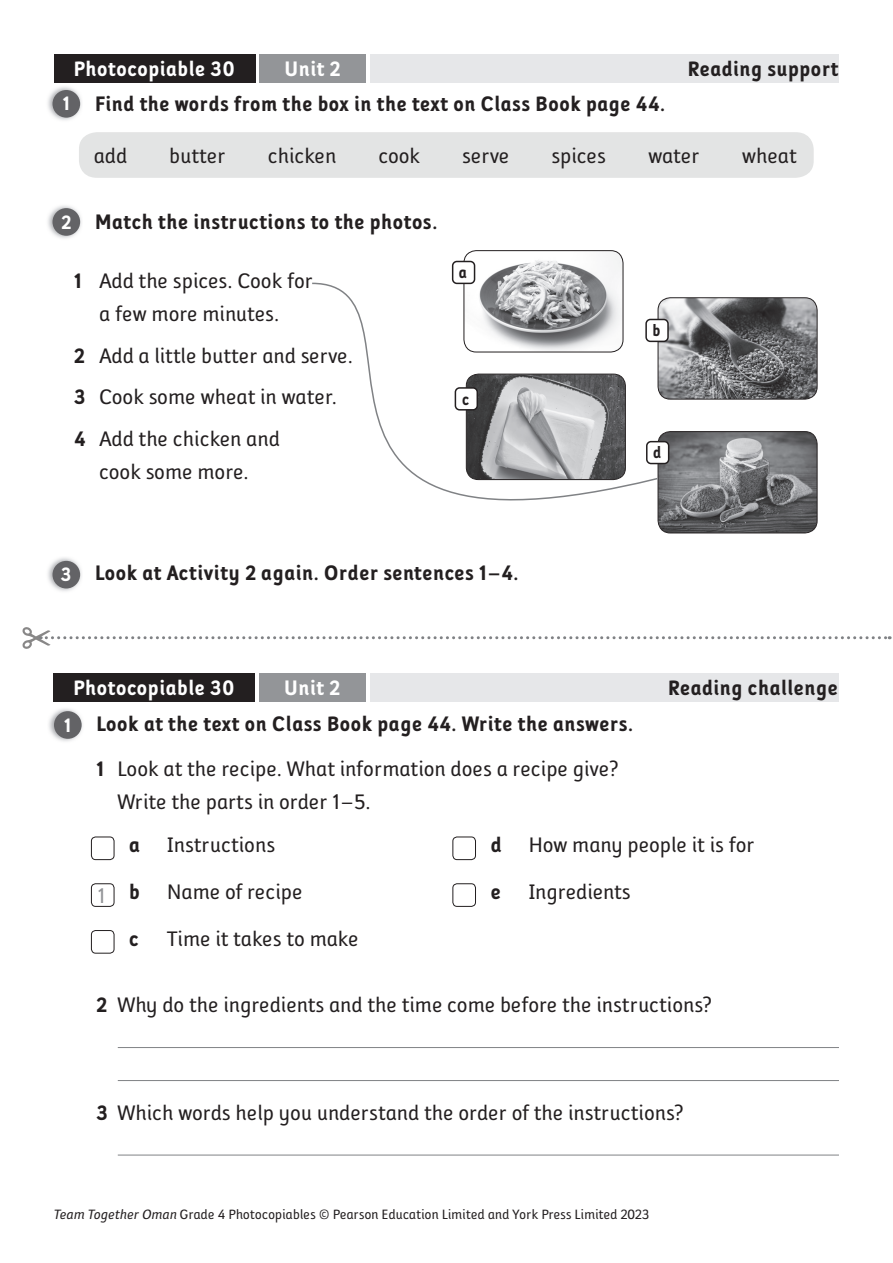
<style>
.page{position:relative;width:893px;height:1263px;background:#fff}
.page>*{position:absolute;margin:0;border:0;box-sizing:border-box;transform-origin:0 0}
.t1{font:21px/41.5px "Folder Rg";color:#231f20}
.t2{font:700 21px/45.8px "Folder Rg";color:#231f20}
.t3{font:700 21px "Folder Rg";color:#fff}
.t4{font:21px "Folder Rg";color:#939598}
.t5{font:700 16.5px "Folder Rg";color:#231f20;scale:.95 1}
.t6{font:13.5px "Folder Rg";color:#231f20}
.s1{font-size:19.5px;color:#fff}
.s2{font-weight:700}
.s3{font-weight:400}
.s4{font-style:italic}
</style>
<div class="page">
<div style="left:54px;top:54px;width:201px;height:28px;background:#231f20"></div>
<div style="left:370px;top:54px;width:469px;height:28px;background:#e6e7e9"></div>
<div style="left:260px;top:54px;width:106px;height:28px;background:#939598"></div>
<div style="left:54px;top:674px;width:201px;height:28px;background:#231f20"></div>
<div style="left:370px;top:674px;width:468px;height:28px;background:#e6e7e9"></div>
<div style="left:259px;top:674px;width:106px;height:28px;background:#939598"></div>
<img style="left:48px;top:86px;width:34px;height:34px">
<div style="left:53px;top:90px;width:27px;height:28px;background:#636366;border-radius:50%"></div>
<div style="left:79px;top:132px;width:735px;height:46px;background:#e3e4e4;border-radius:18px"></div>
<img style="left:48px;top:205px;width:34px;height:34px">
<div style="left:53px;top:208px;width:27px;height:28px;background:#636366;border-radius:50%"></div>
<img style="left:464px;top:251px;width:159px;height:101px;border-radius:12px">
<div style="left:464px;top:250px;width:159px;height:102px;border:1px solid #231f20;border-radius:12px"></div>
<img style="left:658px;top:298px;width:159px;height:101px;border-radius:12px">
<div style="left:658px;top:297px;width:159px;height:102px;border:1px solid #231f20;border-radius:12px"></div>
<img style="left:658px;top:432px;width:159px;height:101px;border-radius:12px">
<div style="left:658px;top:431px;width:159px;height:102px;border:1px solid #231f20;border-radius:12px"></div>
<svg style="left:312px;top:282px;width:347px;height:244px"></svg>
<div style="left:453px;top:261px;width:22px;height:22px;background:#fff;border-radius:4px"></div>
<div style="left:452px;top:261px;width:23px;height:23px;border:2px solid #231f20;border-radius:4px"></div>
<div style="left:646px;top:319px;width:22px;height:22px;background:#fff;border-radius:4px"></div>
<div style="left:645px;top:319px;width:24px;height:23px;border:2px solid #231f20;border-radius:4px"></div>
<div style="left:455px;top:388px;width:22px;height:22px;background:#fff;border-radius:4px"></div>
<div style="left:455px;top:387px;width:23px;height:24px;border:2px solid #231f20;border-radius:4px"></div>
<div style="left:647px;top:442px;width:22px;height:21px;background:#fff;border-radius:4px"></div>
<div style="left:646px;top:441px;width:23px;height:23px;border:2px solid #231f20;border-radius:4px"></div>
<img style="left:48px;top:557px;width:34px;height:34px">
<div style="left:53px;top:561px;width:27px;height:27px;background:#636366;border-radius:50%"></div>
<hr style="left:118px;top:1047px;width:721px;height:1px;background:#808285">
<hr style="left:118px;top:1080px;width:721px;height:1px;background:#808285">
<hr style="left:118px;top:1155px;width:721px;height:1px;background:#808285">
<img style="left:49px;top:708px;width:34px;height:34px">
<div style="left:54px;top:711px;width:28px;height:28px;background:#636366;border-radius:50%"></div>
<div style="left:91px;top:837px;width:23px;height:23px;border:1px solid #231f20;border-radius:4px"></div>
<div style="left:452px;top:837px;width:24px;height:23px;border:1px solid #231f20;border-radius:4px"></div>
<div style="left:91px;top:883px;width:23px;height:24px;border:1px solid #231f20;border-radius:4px"></div>
<div style="left:452px;top:883px;width:24px;height:24px;border:1px solid #231f20;border-radius:4px"></div>
<div style="left:91px;top:930px;width:23px;height:23px;border:1px solid #231f20;border-radius:4px"></div>
<svg style="left:22px;top:627px;width:868px;height:22px"></svg>
<p class="t3" style="left:74px;top:61px;width:163px">Photocopiable 30</p>
<p class="t3" style="left:285px;top:61px;width:58px">Unit 2</p>
<p class="t2" style="left:688px;top:48px;width:153px">Reading support</p>
<p class="t2" style="left:63px;top:83px;width:605px"><span class="s1">1</span> Find the words from the box in the text on Class Book page 44.</p>
<p class="t1" style="left:94px;top:137px;width:35px">add</p>
<p class="t1" style="left:170px;top:137px;width:58px">butter</p>
<p class="t1" style="left:268px;top:137px;width:70px">chicken</p>
<p class="t1" style="left:379px;top:137px;width:43px">cook</p>
<p class="t1" style="left:463px;top:137px;width:49px">serve</p>
<p class="t1" style="left:552px;top:137px;width:56px">spices</p>
<p class="t1" style="left:648px;top:137px;width:53px">water</p>
<p class="t1" style="left:742px;top:137px;width:57px">wheat</p>
<p class="t2" style="left:61px;top:201px;width:378px"><span class="s1">2</span> Match the instructions to the photos.</p>
<p class="t1" style="left:74px;top:267px;width:241px;line-height:33px;text-align:center"><span class="s2">1</span> Add the spices. Cook for a few more minutes.</p>
<p class="t1" style="left:74px;top:337px;width:281px"><span class="s2">2</span> Add a little butter and serve.<br><span class="s2">3</span> Cook some wheat in water.<br><span class="s2">4</span> Add the chicken and</p>
<p class="t1" style="left:100px;top:453px;width:151px">cook some more.</p>
<p class="t5" style="left:459px;top:266px;width:10px">a</p>
<p class="t5" style="left:462px;top:393px;width:10px">c</p>
<p class="t2" style="left:61px;top:553px;width:460px"><span class="s1">3</span> Look at Activity 2 again. Order sentences 1–4.</p>
<p class="t5" style="left:652px;top:324px;width:10px">b</p>
<p class="t5" style="left:653px;top:446px;width:10px">d</p>
<p class="t3" style="left:73px;top:680px;width:163px">Photocopiable 30</p>
<p class="t3" style="left:284px;top:680px;width:58px">Unit 2</p>
<p class="t2" style="left:668px;top:668px;width:172px">Reading challenge</p>
<p class="t2" style="left:97px;top:703px;width:539px;text-indent:-32px"><span class="s1">1</span> Look at the text on Class Book page 44. Write the answers.<br>1 <span class="s3">Look at the recipe. What information does a recipe give?</span></p>
<p class="t1" style="left:129px;top:783px;width:243px;line-height:42.6px;text-indent:-12px">Write the parts in order 1–5. <span class="s2">a</span></p>
<p class="t1" style="left:168px;top:826px;width:110px">Instructions</p>
<p class="t2" style="left:491px;top:824px;width:13px">d</p>
<p class="t1" style="left:529px;top:826px;width:228px">How many people it is for</p>
<p class="t4" style="left:98px;top:888px;width:9px">1</p>
<p class="t2" style="left:129px;top:871px;width:13px">b</p>
<p class="t1" style="left:168px;top:873px;width:137px">Name of recipe</p>
<p class="t2" style="left:491px;top:871px;width:12px">e</p>
<p class="t1" style="left:529px;top:873px;width:104px">Ingredients</p>
<p class="t2" style="left:129px;top:918px;width:12px">c</p>
<p class="t1" style="left:168px;top:920px;width:193px">Time it takes to make</p>
<p class="t1" style="left:97px;top:987px;width:617px"><span class="s2">2</span> Why do the ingredients and the time come before the instructions?</p>
<p class="t1" style="left:97px;top:1094px;width:589px"><span class="s2">3</span> Which words help you understand the order of the instructions?</p>
<p class="t6" style="left:54px;top:1209px;width:598px"><span class="s4">Team Together Oman</span> Grade 4 Photocopiables © Pearson Education Limited and York Press Limited 2023</p>
</div>
